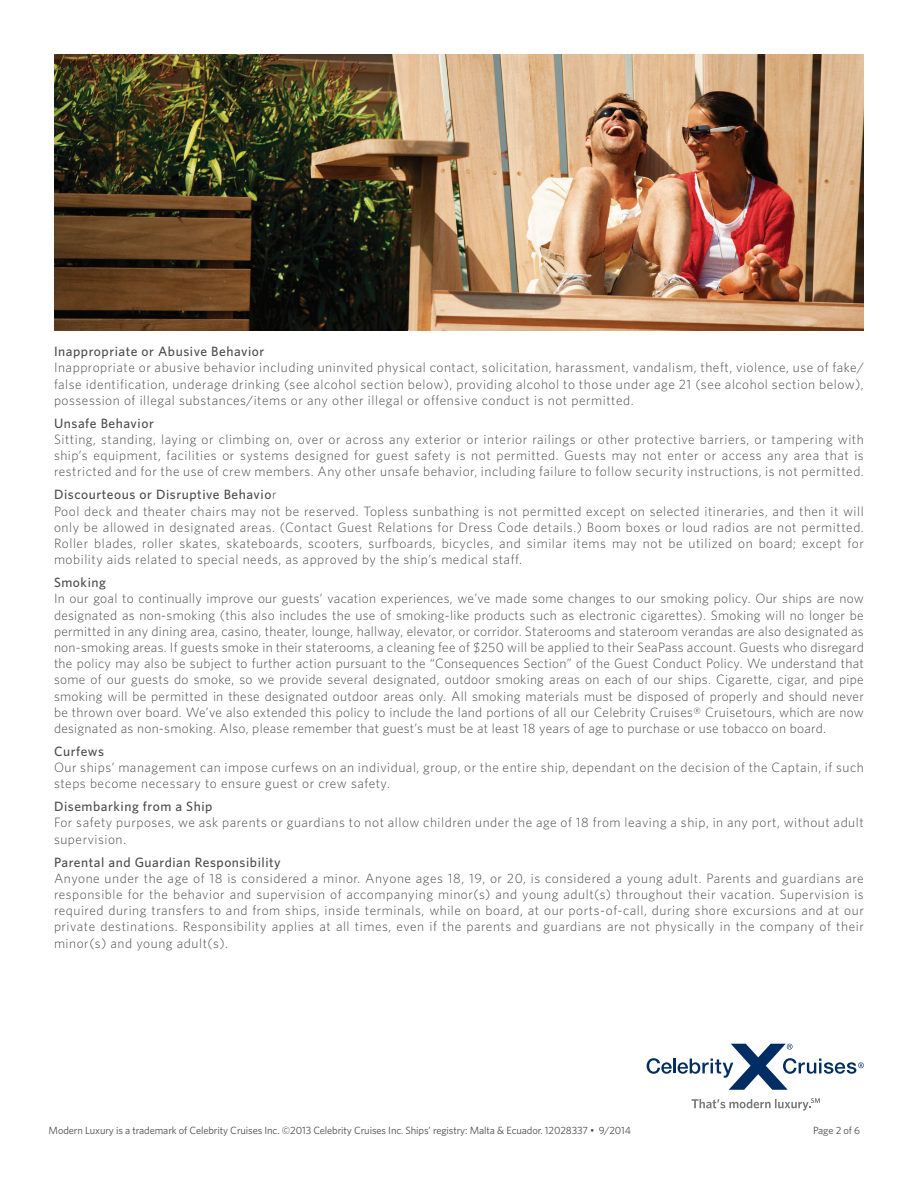
<style>
.page{position:relative;width:918px;height:1188px;background:#fff}
.page>*{position:absolute;margin:0;border:0;box-sizing:border-box;transform-origin:0 0}
._03__Copy{font:300 13.5px/16.2px "Whitney";letter-spacing:.04em;color:#4b4c4d;text-align:justify}
._03__Copy-2{font:500 13.5px "Whitney";letter-spacing:.04em;color:#4b4c4d}
.t1{font:10.5px "Whitney";letter-spacing:-.01em;color:#4b4c4d}
.s1{font-weight:300}
</style>
<div class="page">
<img style="left:54px;top:54px;width:810px;height:276px">
<svg style="left:691px;top:1098px;width:129px;height:13px"></svg>
<svg style="left:647px;top:1058px;width:25px;height:16px"></svg>
<hr style="left:673px;top:1059px;width:3px;height:14px;background:#002d62">
<svg style="left:678px;top:1044px;width:186px;height:46px"></svg>
<p class="_03__Copy-2" style="left:54px;top:343px;width:212px">Inappropriate or Abusive Behavior</p>
<p class="_03__Copy" style="left:54px;top:359px;width:811px">Inappropriate or abusive behavior including uninvited physical contact, solicitation, harassment, vandalism, theft, violence, use of fake/ false identification, underage drinking (see alcohol section below), providing alcohol to those under age 21 (see alcohol section below), possession of illegal substances/items or any other illegal or offensive conduct is not permitted.</p>
<p class="_03__Copy-2" style="left:54px;top:415px;width:101px">Unsafe Behavior</p>
<p class="_03__Copy" style="left:54px;top:431px;width:811px">Sitting, standing, laying or climbing on, over or across any exterior or interior railings or other protective barriers, or tampering with ship’s equipment, facilities or systems designed for guest safety is not permitted. Guests may not enter or access any area that is restricted and for the use of crew members. Any other unsafe behavior, including failure to follow security instructions, is not permitted.</p>
<p class="_03__Copy-2" style="left:54px;top:487px;width:224px">Discourteous or Disruptive Behavio<span class="s1">r</span></p>
<p class="_03__Copy" style="left:54px;top:503px;width:811px">Pool deck and theater chairs may not be reserved. Topless sunbathing is not permitted except on selected itineraries, and then it will only be allowed in designated areas. (Contact Guest Relations for Dress Code details.) Boom boxes or loud radios are not permitted.<br>Roller blades, roller skates, skateboards, scooters, surfboards, bicycles, and similar items may not be utilized on board; except for mobility aids related to special needs, as approved by the ship’s medical staff.</p>
<p class="_03__Copy-2" style="left:54px;top:574px;width:53px">Smoking</p>
<p class="_03__Copy" style="left:54px;top:590px;width:811px">In our goal to continually improve our guests’ vacation experiences, we’ve made some changes to our smoking policy. Our ships are now designated as non-smoking (this also includes the use of smoking-like products such as electronic cigarettes). Smoking will no longer be permitted in any dining area, casino, theater, lounge, hallway, elevator, or corridor. Staterooms and stateroom verandas are also designated as non-smoking areas. If guests smoke in their staterooms, a cleaning fee of $250 will be applied to their SeaPass account. Guests who disregard the policy may also be subject to further action pursuant to the “Consequences Section” of the Guest Conduct Policy. We understand that some of our guests do smoke, so we provide several designated, outdoor smoking areas on each of our ships. Cigarette, cigar, and pipe smoking will be permitted in these designated outdoor areas only. All smoking materials must be disposed of properly and should never be thrown over board. We’ve also extended this policy to include the land portions of all our Celebrity Cruises® Cruisetours, which are now designated as non-smoking. Also, please remember that guest’s must be at least 18 years of age to purchase or use tobacco on board.</p>
<p class="_03__Copy-2" style="left:54px;top:743px;width:52px">Curfews</p>
<p class="_03__Copy" style="left:54px;top:759px;width:811px">Our ships’ management can impose curfews on an individual, group, or the entire ship, dependant on the decision of the Captain, if such steps become necessary to ensure guest or crew safety.</p>
<p class="_03__Copy-2" style="left:54px;top:798px;width:160px">Disembarking from a Ship</p>
<p class="_03__Copy" style="left:54px;top:814px;width:811px">For safety purposes, we ask parents or guardians to not allow children under the age of 18 from leaving a ship, in any port, without adult supervision.</p>
<p class="_03__Copy-2" style="left:54px;top:854px;width:228px">Parental and Guardian Responsibility</p>
<p class="_03__Copy" style="left:54px;top:870px;width:811px">Anyone under the age of 18 is considered a minor. Anyone ages 18, 19, or 20, is considered a young adult. Parents and guardians are responsible for the behavior and supervision of accompanying minor(s) and young adult(s) throughout their vacation. Supervision is required during transfers to and from ships, inside terminals, while on board, at our ports-of-call, during shore excursions and at our private destinations. Responsibility applies at all times, even if the parents and guardians are not physically in the company of their minor(s) and young adult(s).</p>
<p class="t1" style="left:49px;top:1124px;width:584px">Modern Luxury is a trademark of Celebrity Cruises Inc. ©2013 Celebrity Cruises Inc. Ships’ registry: Malta &amp; Ecuador. 12028337 • 9/2014</p>
<p class="t1" style="left:813px;top:1124px;width:49px">Page 2 of 6</p>
</div>
